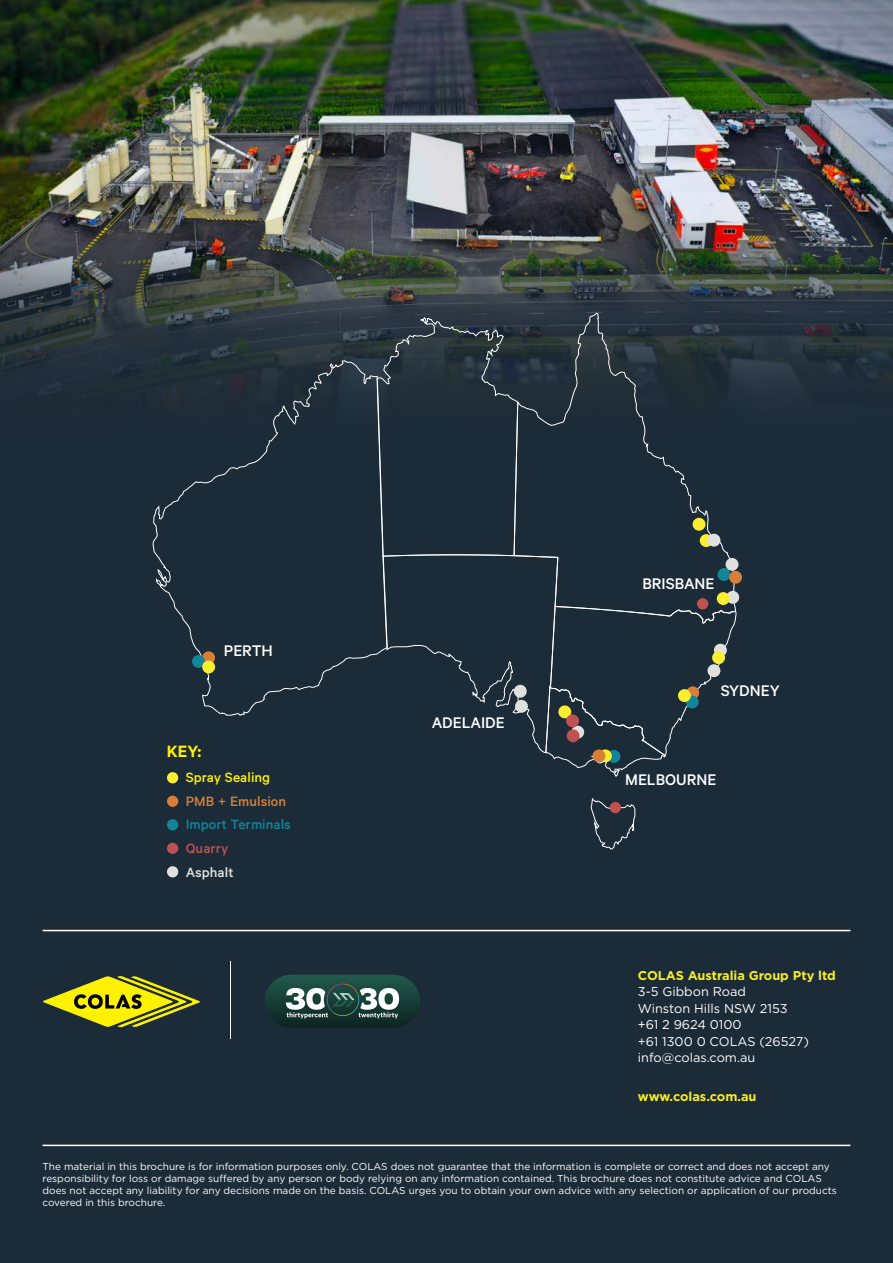
<style>
.page{position:relative;width:893px;height:1263px;background:#1c2b38}
.page>*{position:absolute;margin:0;border:0;box-sizing:border-box;transform-origin:0 0}
.t1{font:600 18.45px "Calibre";color:#fff200}
.t2{font:500 17.4px "Calibre";color:#fff}
.t3{font:500 15.15px/23.9px "Calibre";letter-spacing:.005em;color:#128598}
.Body_Copy{font:12.75px "Gotham";color:#fff}
.Body_Copy-2{font:700 12.75px "Gotham";color:#f7ee22}
.t4{font:10.05px/12px "Gotham";color:#fff}
.s1{color:#fff200}
.s2{color:#d77f39}
.s3{color:#c05151}
.s4{color:#e0e0df}
</style>
<div class="page">
<img style="left:0;top:0;width:893px;height:390px">
<div style="left:167px;top:866px;width:11px;height:11px;background:#e0e0df;border-radius:50%"></div>
<div style="left:167px;top:772px;width:11px;height:11px;background:#fbee31;border-radius:50%"></div>
<div style="left:167px;top:796px;width:11px;height:11px;background:#d77f39;border-radius:50%"></div>
<div style="left:167px;top:843px;width:11px;height:11px;background:#c05151;border-radius:50%"></div>
<div style="left:167px;top:819px;width:11px;height:11px;background:#128598;border-radius:50%"></div>
<svg style="left:152px;top:360px;width:224px;height:356px"></svg>
<svg style="left:590px;top:797px;width:46px;height:53px"></svg>
<svg style="left:513px;top:284px;width:223px;height:33px"></svg>
<svg style="left:376px;top:317px;width:361px;height:460px"></svg>
<div style="left:700px;top:534px;width:13px;height:13px;background:#fbee31;border-radius:50%"></div>
<div style="left:707px;top:534px;width:13px;height:13px;background:#e0e0df;border-radius:50%"></div>
<div style="left:726px;top:591px;width:13px;height:13px;background:#e0e0df;border-radius:50%"></div>
<div style="left:717px;top:568px;width:13px;height:13px;background:#128598;border-radius:50%"></div>
<div style="left:729px;top:571px;width:13px;height:13px;background:#d77f39;border-radius:50%"></div>
<div style="left:686px;top:686px;width:13px;height:13px;background:#d77f39;border-radius:50%"></div>
<div style="left:202px;top:651px;width:13px;height:13px;background:#d77f39;border-radius:50%"></div>
<div style="left:686px;top:695px;width:13px;height:13px;background:#128598;border-radius:50%"></div>
<div style="left:192px;top:655px;width:13px;height:13px;background:#128598;border-radius:50%"></div>
<div style="left:714px;top:644px;width:13px;height:13px;background:#e0e0df;border-radius:50%"></div>
<div style="left:707px;top:664px;width:13px;height:13px;background:#e0e0df;border-radius:50%"></div>
<div style="left:571px;top:726px;width:13px;height:13px;background:#e0e0df;border-radius:50%"></div>
<div style="left:567px;top:729px;width:13px;height:13px;background:#c05151;border-radius:50%"></div>
<div style="left:515px;top:700px;width:13px;height:13px;background:#e0e0df;border-radius:50%"></div>
<div style="left:693px;top:518px;width:12px;height:13px;background:#fbee31;border-radius:50%"></div>
<div style="left:678px;top:689px;width:13px;height:13px;background:#fbee31;border-radius:50%"></div>
<div style="left:558px;top:705px;width:13px;height:13px;background:#fbee31;border-radius:50%"></div>
<div style="left:202px;top:660px;width:13px;height:13px;background:#fbee31;border-radius:50%"></div>
<div style="left:607px;top:750px;width:13px;height:13px;background:#128598;border-radius:50%"></div>
<div style="left:726px;top:558px;width:12px;height:13px;background:#e0e0df;border-radius:50%"></div>
<svg style="left:599px;top:749px;width:13px;height:13px"></svg>
<div style="left:592px;top:749px;width:13px;height:13px;background:#d77f39;border-radius:50%"></div>
<div style="left:610px;top:802px;width:11px;height:11px;background:#c05151;border-radius:50%"></div>
<div style="left:697px;top:598px;width:11px;height:11px;background:#c05151;border-radius:50%"></div>
<div style="left:514px;top:685px;width:13px;height:13px;background:#e0e0df;border-radius:50%"></div>
<div style="left:712px;top:651px;width:13px;height:13px;background:#fbee31;border-radius:50%"></div>
<div style="left:717px;top:592px;width:13px;height:13px;background:#fbee31;border-radius:50%"></div>
<div style="left:566px;top:714px;width:13px;height:13px;background:#c05151;border-radius:50%"></div>
<hr style="left:230px;top:961px;width:1px;height:77px;background:#fff">
<svg style="left:43px;top:976px;width:157px;height:51px"></svg>
<hr style="left:43px;top:930px;width:807px;height:1px;background:#fff">
<hr style="left:43px;top:1144px;width:807px;height:2px;background:#fff">
<svg style="left:265px;top:975px;width:155px;height:52px"></svg>
<svg style="left:286px;top:984px;width:113px;height:34px"></svg>
<p class="t2" style="left:224px;top:641px;width:51px">PERTH</p>
<p class="t1" style="left:167px;top:740px;width:36px">KEY:</p>
<p class="t3" style="left:186px;top:765px;width:107px"><span class="s1">Spray Sealing<br></span><span class="s2">PMB + Emulsion<br></span>Import Terminals<br><span class="s3">Quarry<br></span><span class="s4">Asphalt</span></p>
<p class="t2" style="left:432px;top:713px;width:75px">ADELAIDE</p>
<p class="t2" style="left:642px;top:573px;width:74px">BRISBANE</p>
<p class="t2" style="left:721px;top:681px;width:61px">SYDNEY</p>
<p class="t2" style="left:625px;top:770px;width:93px">MELBOURNE</p>
<p class="Body_Copy-2" style="left:638px;top:967px;width:199px">COLAS Australia Group Pty ltd</p>
<p class="Body_Copy" style="left:638px;top:983px;width:110px">3-5 Gibbon Road</p>
<p class="Body_Copy" style="left:638px;top:1000px;width:151px">Winston Hills NSW 2153</p>
<p class="Body_Copy" style="left:638px;top:1016px;width:105px">+61 2 9624 0100</p>
<p class="Body_Copy" style="left:638px;top:1033px;width:173px">+61 1300 0 COLAS (26527)</p>
<p class="Body_Copy" style="left:638px;top:1049px;width:119px">info@colas.com.au</p>
<p class="Body_Copy-2" style="left:638px;top:1088px;width:120px">www.colas.com.au</p>
<p class="t4" style="left:43px;top:1160px;width:796px">The material in this brochure is for information purposes only. COLAS does not guarantee that the information is complete or correct and does not accept any responsibility for loss or damage suffered by any person or body relying on any information contained. This brochure does not constitute advice and COLAS does not accept any liability for any decisions made on the basis. COLAS urges you to obtain your own advice with any selection or application of our products covered in this brochure.</p>
</div>
